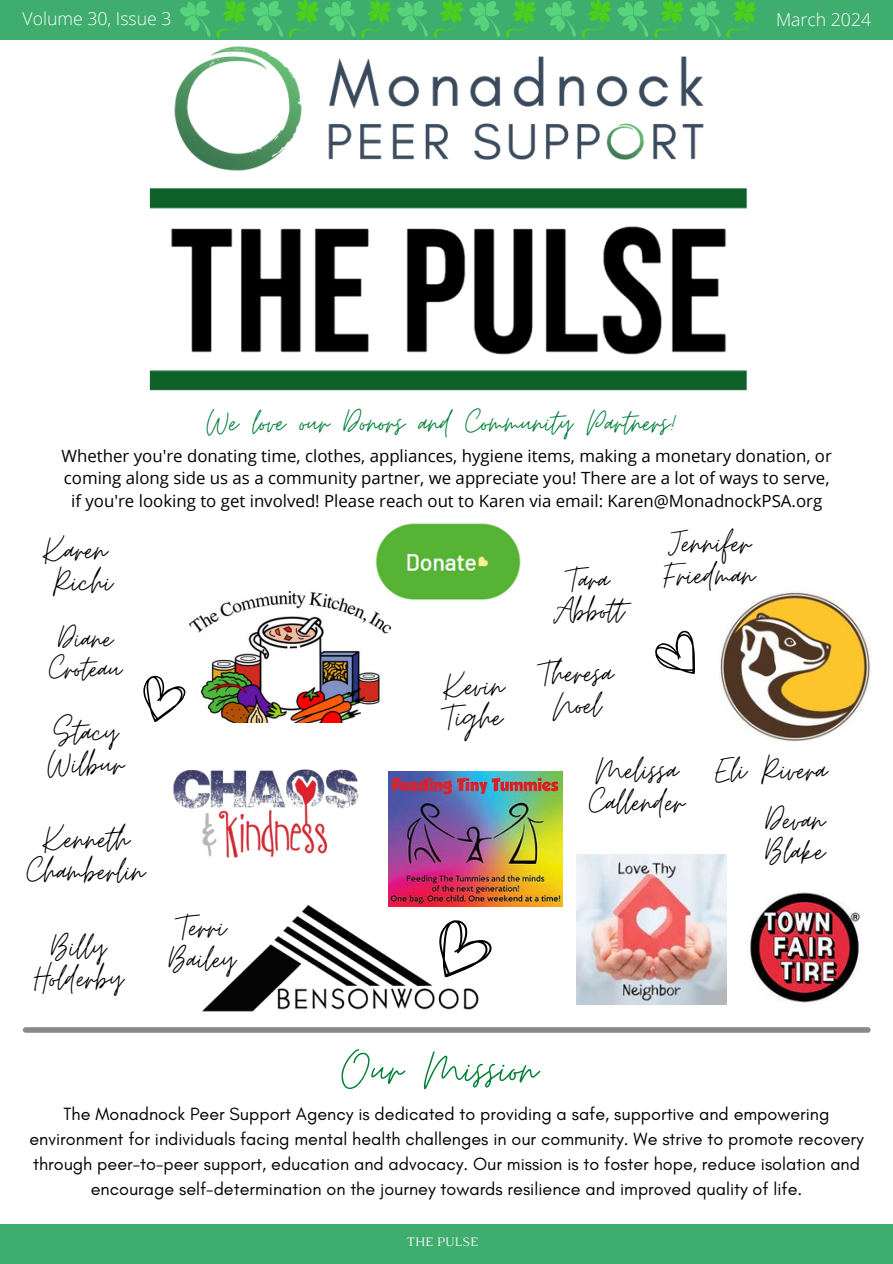
<style>
.page{position:relative;width:893px;height:1264px;background:#fff}
.page>*{position:absolute;margin:0;border:0;box-sizing:border-box;transform-origin:0 0}
.t1{font:55.8px "Moon Time";color:#008037}
.t2{font:40.35px/31.7px "Moon Time";color:#000}
.t3{font:39.45px/31px "Moon Time";color:#000;text-align:center}
.t4{font:38.55px/30.3px "Moon Time";color:#000}
.t5{font:38.1px "Moon Time";color:#008037}
.t6{font:18px/24.8px "Glacial Indifference";color:#000;text-align:center}
.t7{font:300 17.7px "Open Sans";color:#fff}
.t8{font:16.8px/22.5px "Open Sans";color:#000;text-align:center}
.t9{font:13.2px "Luthier";color:#f5f3f5}
</style>
<div class="page">
<div style="left:0;top:1223px;width:892px;height:40px;background:#3ead6e"></div>
<div style="left:0;top:0;width:892px;height:39px;background:#3ead6e"></div>
<img style="left:149px;top:188px;width:599px;height:203px">
<img style="left:750px;top:892px;width:110px;height:111px">
<div style="left:26px;top:1027px;width:841px;height:5px;background:#8a8a8a"></div>
<img style="left:190px;top:591px;width:200px;height:131px">
<img style="left:173px;top:769px;width:186px;height:89px">
<img style="left:135px;top:33px;width:608px;height:138px">
<img style="left:388px;top:771px;width:174px;height:135px">
<img style="left:202px;top:905px;width:279px;height:107px">
<img style="left:577px;top:854px;width:149px;height:150px">
<svg style="left:420px;top:914px;width:72px;height:76px"></svg>
<img style="left:719px;top:591px;width:151px;height:150px">
<svg style="left:179px;top:0;width:176px;height:38px"></svg>
<svg style="left:361px;top:0;width:175px;height:38px"></svg>
<svg style="left:544px;top:0;width:176px;height:38px"></svg>
<svg style="left:726px;top:0;width:30px;height:38px"></svg>
<svg style="left:655px;top:630px;width:40px;height:44px"></svg>
<img style="left:368px;top:523px;width:153px;height:80px">
<svg style="left:143px;top:675px;width:43px;height:47px"></svg>
<p class="t7" style="left:23px;top:6px;width:150px">Volume 30, Issue 3</p>
<h2 class="t7" style="left:776px;top:7px;width:97px">March 2024</h2>
<h2 class="t5" style="left:207px;top:399px;width:472px">We love our Donors and Community Partners!</h2>
<p class="t8" style="left:61px;top:444px;width:771px">Whether you're donating time, clothes, appliances, hygiene items, making a monetary donation, or coming along side us as a community partner, we appreciate you! There are a lot of ways to serve, if you're looking to get involved! Please reach out to Karen via email: Karen@MonadnockPSA.org</p>
<p class="t2" style="left:43px;top:535px;width:71px">Karen<br>Richi</p>
<h2 class="t4" style="left:49px;top:624px;width:74px">Diane<br>Croteau</h2>
<p class="t2" style="left:48px;top:717px;width:77px">Stacy<br>Wilbur</p>
<h2 class="t2" style="left:27px;top:824px;width:119px;text-align:center">Kenneth<br>Chamberlin</h2>
<h2 class="t2" style="left:34px;top:931px;width:90px;text-align:center">Billy<br>Holderby</h2>
<h2 class="t2" style="left:169px;top:912px;width:68px">Terri<br>Bailey</h2>
<p class="t2" style="left:443px;top:670px;width:62px">Kevin<br>Tighe</p>
<h2 class="t3" style="left:553px;top:564px;width:64px">Tara<br>Abbot</h2>
<p class="t2" style="left:541px;top:658px;width:74px">Theresa<br>Noel</p>
<h2 class="t2" style="left:664px;top:528px;width:92px">Jennifer<br>Friedman</h2>
<p class="t2" style="left:589px;top:755px;width:97px">Melissa<br>Callender</p>
<h2 class="t2" style="left:715px;top:755px;width:113px">Eli Rivera</h2>
<h2 class="t2" style="left:765px;top:804px;width:61px">Devan<br>Blake</h2>
<p class="t1" style="left:341px;top:1035px;width:197px">Our Mission</p>
<h2 class="t6" style="left:29px;top:1101px;width:835px">The Monadnock Peer Support Agency is dedicated to providing a safe, supportive and empowering environment for individuals facing mental health challenges in our community. We strive to promote recovery through peer-to-peer support, education and advocacy. Our mission is to foster hope, reduce isolation and encourage self-determination on the journey towards resilience and improved quality of life.</h2>
<h2 class="t9" style="left:406px;top:1236px;width:73px">THE PULSE</h2>
</div>
